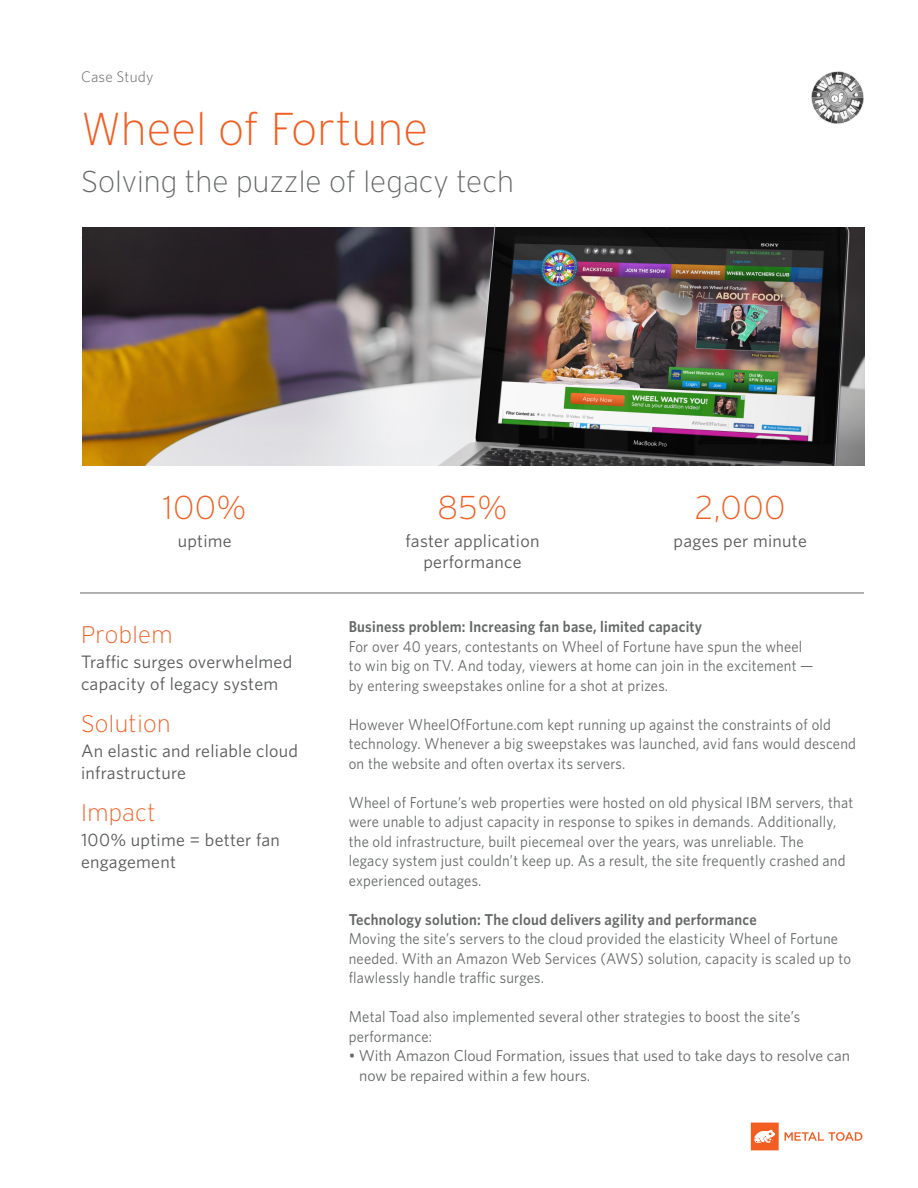
<style>
.page{position:relative;width:918px;height:1188px;background:#fff}
.page>*{position:absolute;margin:0;border:0;box-sizing:border-box;transform-origin:0 0}
.t1{font:200 46.05px "Interstate";color:#f25d21}
.t2{font:200 33px "Interstate";letter-spacing:.015em;color:#f25d21}
.t3{font:200 30px "Interstate";color:#656767}
.t4{font:200 24px "Interstate";letter-spacing:.015em;color:#f25d21}
.t5{font:18px/21.6px "Whitney";letter-spacing:.015em;color:#57585a}
.t6{font:15.75px/19.5px "Whitney";letter-spacing:.015em;color:#656767;scale:.93 1}
.t7{font:600 15.75px "Whitney";letter-spacing:.015em;color:#656767;scale:.93 1}
.t8{font:15.75px/19.5px "Whitney";letter-spacing:.015em;color:#656767}
.t9{font:300 15.3px "Whitney";letter-spacing:.01em;color:#656767}
</style>
<div class="page">
<img style="left:82px;top:228px;width:783px;height:237px">
<hr style="left:80px;top:593px;width:784px;height:1px;background:#656767">
<svg style="left:785px;top:1132px;width:77px;height:9px"></svg>
<svg style="left:751px;top:1123px;width:28px;height:27px"></svg>
<img style="left:811px;top:71px;width:53px;height:53px">
<p class="t9" style="left:81px;top:67px;width:74px">Case Study</p>
<p class="t1" style="left:81px;top:101px;width:349px">Wheel of Fortune</p>
<p class="t3" style="left:81px;top:163px;width:435px">Solving the puzzle of legacy tech</p>
<p class="t2" style="left:163px;top:488px;width:85px">100%</p>
<p class="t5" style="left:178px;top:529px;width:56px">uptime</p>
<p class="t2" style="left:438px;top:488px;width:71px">85%</p>
<p class="t5" style="left:406px;top:530px;width:135px;line-height:21px;text-align:center">faster application performance</p>
<p class="t2" style="left:695px;top:488px;width:92px">2,000</p>
<p class="t5" style="left:674px;top:529px;width:135px">pages per minute</p>
<p class="t4" style="left:81px;top:620px;width:93px">Problem</p>
<p class="t5" style="left:81px;top:651px;width:213px">Traffic surges overwhelmed capacity of legacy system</p>
<p class="t4" style="left:81px;top:709px;width:91px">Solution</p>
<p class="t5" style="left:81px;top:740px;width:219px">An elastic and reliable cloud infrastructure</p>
<p class="t4" style="left:81px;top:798px;width:76px">Impact</p>
<p class="t5" style="left:81px;top:829px;width:200px">100% uptime = better fan engagement</p>
<p class="t7" style="left:349px;top:616px;width:381px">Business problem: Increasing fan base, limited capacity</p>
<p class="t6" style="left:349px;top:636px;width:501px">For over 40 years, contestants on Wheel of Fortune have spun the wheel to win big on TV. And today, viewers at home can join in the excitement — by entering sweepstakes online for a shot at prizes.</p>
<p class="t6" style="left:349px;top:714px;width:547px">However WheelOfFortune.com kept running up against the constraints of old technology. Whenever a big sweepstakes was launched, avid fans would descend on the website and often overtax its servers.</p>
<p class="t6" style="left:349px;top:792px;width:544px">Wheel of Fortune’s web properties were hosted on old physical IBM servers, that were unable to adjust capacity in response to spikes in demands. Additionally, the old infrastructure, built piecemeal over the years, was unreliable. The<br>legacy system just couldn’t keep up. As a result, the site frequently crashed and experienced outages.</p>
<p class="t7" style="left:349px;top:909px;width:440px">Technology solution: The cloud delivers agility and performance</p>
<p class="t6" style="left:349px;top:928px;width:542px">Moving the site’s servers to the cloud provided the elasticity Wheel of Fortune needed. With an Amazon Web Services (AWS) solution, capacity is scaled up to flawlessly handle traffic surges.</p>
<p class="t6" style="left:349px;top:1006px;width:487px">Metal Toad also implemented several other strategies to boost the site’s performance:</p>
<p class="t8" style="left:359px;top:1045px;width:492px;text-indent:-10px">• With Amazon Cloud Formation, issues that used to take days to resolve can now be repaired within a few hours.</p>
</div>
